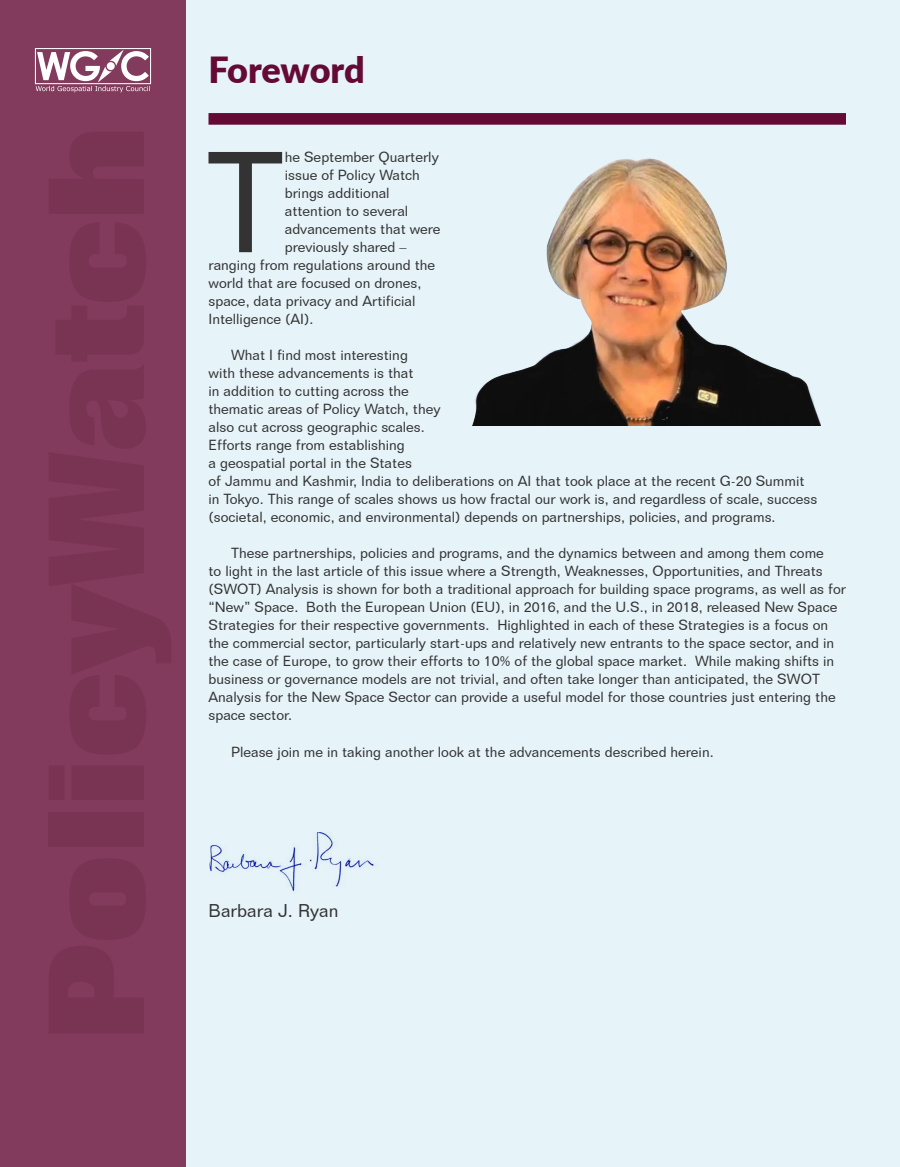
<style>
.page{position:relative;width:900px;height:1167px;background:#fff}
.page>*{position:absolute;margin:0;border:0;box-sizing:border-box;transform-origin:0 0}
.t1{font:140.55px "Folio BT";color:#333}
.t2{font:900 36px "Lato";letter-spacing:-.01em;color:#650a35}
.t3{font:18px "Folio BT";color:#333}
.t4{font:14.25px/18px "Folio BT";color:#333}
</style>
<div class="page">
<div style="left:0;top:0;width:186px;height:1166px;background:#833b5d"></div>
<svg style="left:35px;top:48px;width:116px;height:44px"></svg>
<div style="left:186px;top:0;width:714px;height:1166px;background:#e6f3f9"></div>
<div style="left:208px;top:113px;width:638px;height:12px;background:#650a35"></div>
<img style="left:210px;top:832px;width:164px;height:59px">
<img style="left:473px;top:158px;width:347px;height:267px">
<h2 class="t2" style="left:208px;top:43px;width:158px">Foreword</h2>
<h1 class="t1" style="left:206px;top:117px;width:80px">T</h1>
<p class="t4" style="left:285px;top:148px;width:156px">he September Quarterly</p>
<p class="t4" style="left:285px;top:166px;width:137px">issue of Policy Watch</p>
<p class="t4" style="left:285px;top:184px;width:106px">brings additional</p>
<p class="t4" style="left:285px;top:202px;width:125px">attention to several</p>
<p class="t4" style="left:285px;top:220px;width:157px">advancements that were</p>
<p class="t4" style="left:285px;top:238px;width:123px">previously shared –</p>
<p class="t4" style="left:209px;top:256px;width:228px">ranging from regulations around the</p>
<p class="t4" style="left:209px;top:274px;width:214px">world that are focused on drones,</p>
<p class="t4" style="left:209px;top:292px;width:209px">space, data privacy and Artificial</p>
<p class="t4" style="left:209px;top:310px;width:106px">Intelligence (AI).</p>
<p class="t4" style="left:209px;top:346px;width:610px;text-indent:23px">What I find most interesting<br>with these advancements is that<br>in addition to cutting across the<br>thematic areas of Policy Watch, they<br>also cut across geographic scales.<br>Efforts range from establishing<br>a geospatial portal in the States<br>of Jammu and Kashmir, India to deliberations on AI that took place at the recent G-20 Summit in Tokyo. This range of scales shows us how fractal our work is, and regardless of scale, success (societal, economic, and environmental) depends on partnerships, policies, and programs.</p>
<p class="t4" style="left:209px;top:544px;width:639px;text-indent:23px">These partnerships, policies and programs, and the dynamics between and among them come<br>to light in the last article of this issue where a Strength, Weaknesses, Opportunities, and Threats (SWOT) Analysis is shown for both a traditional approach for building space programs, as well as for “New” Space. Both the European Union (EU), in 2016, and the U.S., in 2018, released New Space Strategies for their respective governments. Highlighted in each of these Strategies is a focus on the commercial sector, particularly start-ups and relatively new entrants to the space sector, and in the case of Europe, to grow their efforts to 10% of the global space market. While making shifts in business or governance models are not trivial, and often take longer than anticipated, the SWOT Analysis for the New Space Sector can provide a useful model for those countries just entering the space sector.</p>
<p class="t4" style="left:231px;top:742px;width:484px">Please join me in taking another look at the advancements described herein.</p>
<p class="t3" style="left:208px;top:899px;width:131px">Barbara J. Ryan</p>
</div>
